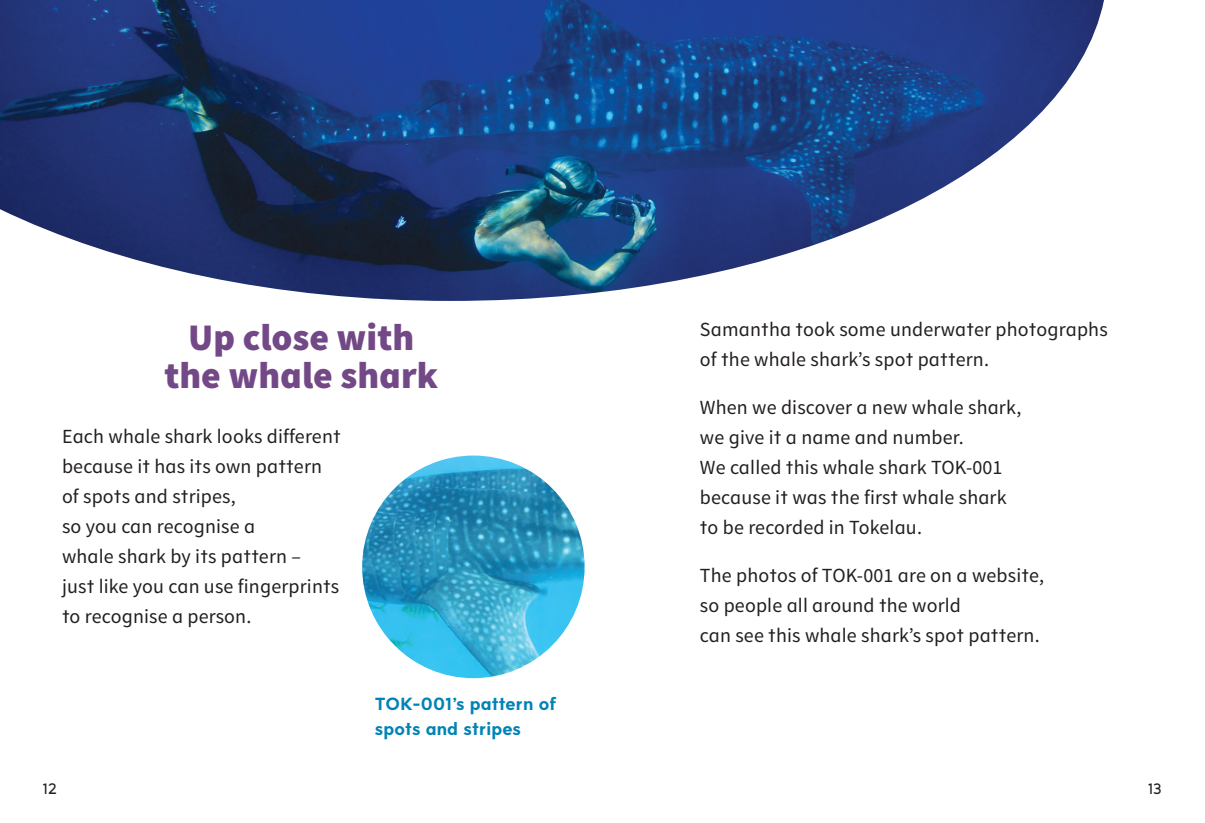
<style>
.page{position:relative;width:1205px;height:823px;background:#fff}
.page>*{position:absolute;margin:0;border:0;box-sizing:border-box;transform-origin:0 0}
.Heading_1{font:900 37.5px/37.5px "Source Sans Pro";color:#734886;text-align:center}
.Tipu_body{font:20px/30px "Tipu";letter-spacing:.01em;color:#231f20}
.body{font:700 17.5px/25px "Aronui";letter-spacing:.01em;color:#0083b6}
.t1{font:15px "Aronui";color:#231f20}
</style>
<div class="page">
<img style="left:0;top:0;width:1104px;height:301px">
<img style="left:359px;top:452px;width:228px;height:228px;border-radius:114px">
<div style="left:356px;top:449px;width:234px;height:234px;border:6px solid #fff;border-radius:50%"></div>
<p class="Heading_1" style="left:164px;top:318px;width:275px">Up close with the whale shark</p>
<p class="Tipu_body" style="left:62px;top:422px;width:280px">Each whale shark looks different because it has its own pattern of spots and stripes,<br>so you can recognise a<br>whale shark by its pattern –<br>just like you can use fingerprints to recognise a person.</p>
<p class="body" style="left:375px;top:692px;width:183px">TOK-001’s pattern of spots and stripes</p>
<p class="Tipu_body" style="left:700px;top:315px;width:409px">Samantha took some underwater photographs of the whale shark’s spot pattern.</p>
<p class="Tipu_body" style="left:700px;top:393px;width:323px">When we discover a new whale shark, we give it a name and number.<br>We called this whale shark TOK-001 because it was the first whale shark to be recorded in Tokelau.</p>
<p class="Tipu_body" style="left:700px;top:561px;width:346px">The photos of TOK-001 are on a website, so people all around the world<br>can see this whale shark’s spot pattern.</p>
<p class="t1" style="left:43px;top:779px;width:16px">12</p>
<p class="t1" style="left:1147px;top:779px;width:16px">13</p>
</div>
